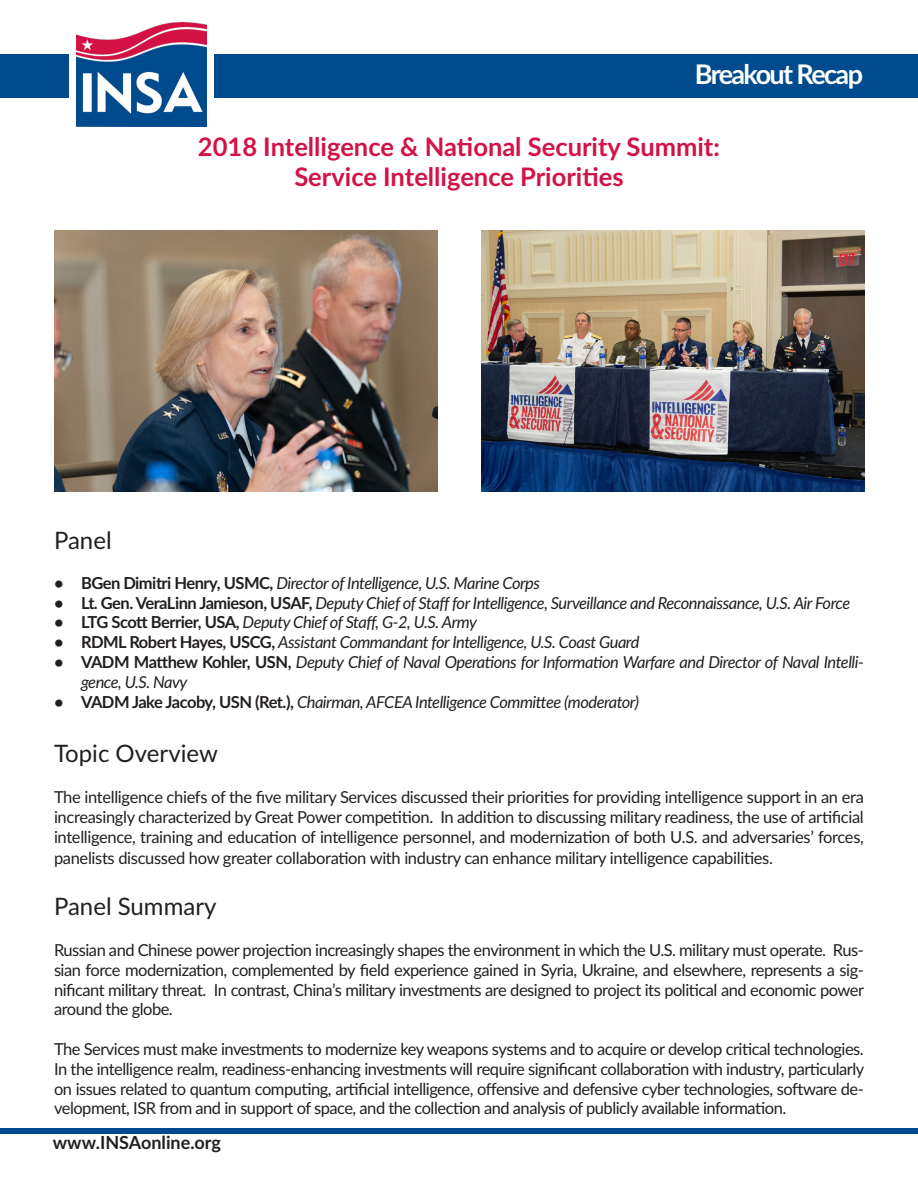
<style>
.page{position:relative;width:918px;height:1188px;background:#fff}
.page>*{position:absolute;margin:0;border:0;box-sizing:border-box;transform-origin:0 0}
.t1{font:700 27px "Lato";letter-spacing:-.06em;color:#fff}
.t2{font:700 25.5px/30.6px "Lato";color:#d31245;text-align:center}
.t3{font:24px "Lato";color:#231f20}
.t4{font:700 18px "Lato";color:#231f20}
.t5{font:16.5px/19.8px "Lato";letter-spacing:-.02em;color:#231f20;text-align:justify}
.t6{font:italic 16.5px/19.8px "Lato";letter-spacing:-.03em;color:#231f20}
.s1{font-weight:700;font-style:normal}
</style>
<div class="page">
<div style="left:0;top:55px;width:69px;height:43px;background:#004b8d"></div>
<div style="left:214px;top:55px;width:704px;height:43px;background:#004b8d"></div>
<img style="left:77px;top:22px;width:129px;height:105px">
<div style="left:0;top:1128px;width:918px;height:6px;background:#004b8d"></div>
<img style="left:481px;top:231px;width:384px;height:261px">
<img style="left:54px;top:231px;width:383px;height:261px">
<h1 class="t1" style="left:695px;top:55px;width:170px">Breakout Recap</h1>
<p class="t2" style="left:198px;top:130px;width:524px">2018 Intelligence &amp; National Security Summit:<br>Service Intelligence Priorities</p>
<p class="t3" style="left:54px;top:523px;width:59px">Panel</p>
<p class="t6" style="left:54px;top:572px;width:488px"><span class="s1">• BGen Dimitri Henry, USMC,</span> Director of Intelligence, U.S. Marine Corps</p>
<p class="t6" style="left:54px;top:592px;width:798px"><span class="s1">• Lt. Gen. VeraLinn Jamieson, USAF,</span> Deputy Chief of Staff for Intelligence, Surveillance and Reconnaissance, U.S. Air Force</p>
<p class="t6" style="left:54px;top:612px;width:425px"><span class="s1">• LTG Scott Berrier, USA,</span> Deputy Chief of Staff, G-2, U.S. Army</p>
<p class="t6" style="left:54px;top:632px;width:587px"><span class="s1">• RDML Robert Hayes, USCG,</span> Assistant Commandant for Intelligence, U.S. Coast Guard</p>
<p class="t6" style="left:81px;top:652px;width:784px;text-indent:-27px"><span class="s1">• VADM Matthew Kohler, USN,</span> Deputy Chief of Naval Operations for Information Warfare and Director of Naval Intelli&shy;gence, U.S. Navy</p>
<p class="t6" style="left:54px;top:691px;width:587px"><span class="s1">• VADM Jake Jacoby, USN (Ret.),</span> Chairman, AFCEA Intelligence Committee (moderator)</p>
<p class="t3" style="left:54px;top:736px;width:165px">Topic Overview</p>
<p class="t5" style="left:54px;top:786px;width:811px">The intelligence chiefs of the five military Services discussed their priorities for providing intelligence support in an era increasingly characterized by Great Power competition. In addition to discussing military readiness, the use of artificial intelligence, training and education of intelligence personnel, and modernization of both U.S. and adversaries’ forces,</p>
<p class="t5" style="left:54px;top:848px;width:720px">panelists discussed how greater collaboration with industry can enhance military intelligence capabilities.</p>
<p class="t3" style="left:54px;top:889px;width:164px">Panel Summary</p>
<p class="t5" style="left:54px;top:939px;width:812px">Russian and Chinese power projection increasingly shapes the environment in which the U.S. military must operate. Rus&shy;sian force modernization, complemented by field experience gained in Syria, Ukraine, and elsewhere, represents a sig&shy;nificant military threat. In contrast, China’s military investments are designed to project its political and economic power around the globe.</p>
<p class="t5" style="left:54px;top:1038px;width:812px">The Services must make investments to modernize key weapons systems and to acquire or develop critical technologies.<br>In the intelligence realm, readiness-enhancing investments will require significant collaboration with industry, particularly on issues related to quantum computing, artificial intelligence, offensive and defensive cyber technologies, software de&shy;velopment, ISR from and in support of space, and the collection and analysis of publicly available information.</p>
<p class="t4" style="left:53px;top:1129px;width:170px">www.INSAonline.org</p>
</div>
